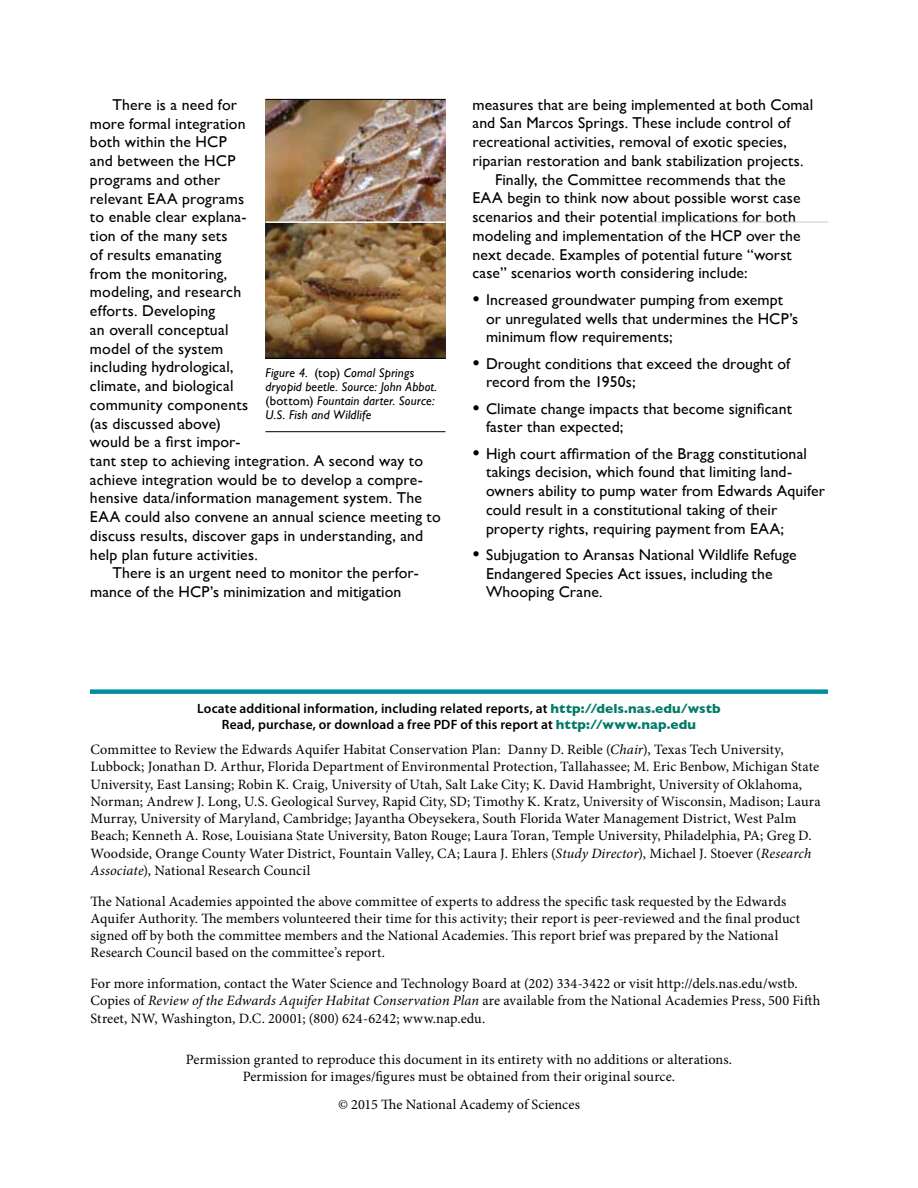
<style>
.page{position:relative;width:918px;height:1188px;background:#fff}
.page>*{position:absolute;margin:0;border:0;box-sizing:border-box;transform-origin:0 0}
.t1{font:15.75px/18.8px "Gill Sans";letter-spacing:.01em;color:#000}
.t2{font:14.25px/17.2px "Minion Pro";letter-spacing:.005em;color:#000}
.t3{font:600 13.5px/16.5px "Myriad Pro";letter-spacing:.01em;color:#000;text-align:center}
.t4{font:italic 12.75px/14.2px "Gill Sans";letter-spacing:.015em;color:#000}
.s1{font-style:normal}
.s2{font-size:21px}
.s3{font-family:"Gill Sans";font-weight:700;color:#007b69}
.s4{font-style:italic}
</style>
<div class="page">
<div style="left:90px;top:689px;width:738px;height:5px;background:#008d9e"></div>
<hr style="left:648px;top:222px;width:180px;height:1px;background:#c7c8ca">
<img style="left:266px;top:223px;width:180px;height:135px">
<img style="left:266px;top:100px;width:180px;height:121px">
<hr style="left:266px;top:358px;width:180px;height:1px;background:#000">
<hr style="left:266px;top:431px;width:180px;height:1px;background:#000">
<hr style="left:266px;top:99px;width:180px;height:1px;background:#000">
<p class="t1" style="left:90px;top:95px;width:352px;text-indent:23px">There is a need for<br>more formal integration<br>both within the HCP<br>and between the HCP<br>programs and other<br>relevant EAA programs<br>to enable clear explana-<br>tion of the many sets<br>of results emanating<br>from the monitoring,<br>modeling, and research<br>efforts. Developing<br>an overall conceptual<br>model of the system<br>including hydrological,<br>climate, and biological<br>community components<br>(as discussed above)<br>would be a first impor-<br>tant step to achieving integration. A second way to achieve integration would be to develop a compre&shy;hensive data/information management system. The<br>EAA could also convene an annual science meeting to discuss results, discover gaps in understanding, and help plan future activities.</p>
<p class="t1" style="left:90px;top:564px;width:330px;text-indent:22px">There is an urgent need to monitor the perfor&shy;mance of the HCP’s minimization and mitigation</p>
<p class="t4" style="left:266px;top:365px;width:173px">Figure 4. <span class="s1">(top)</span> Comal Springs dryopid beetle. Source: John Abbot. <span class="s1">(bottom)</span> Fountain darter. Source:<br>U.S. Fish and Wildlife</p>
<p class="t1" style="left:473px;top:95px;width:342px">measures that are being implemented at both Comal</p>
<p class="t1" style="left:473px;top:114px;width:319px">and San Marcos Springs. These include control of</p>
<p class="t1" style="left:473px;top:132px;width:316px">recreational activities, removal of exotic species,</p>
<p class="t1" style="left:473px;top:151px;width:333px">riparian restoration and bank stabilization projects.</p>
<p class="t1" style="left:495px;top:170px;width:292px">Finally, the Committee recommends that the</p>
<p class="t1" style="left:473px;top:189px;width:330px">EAA begin to think now about possible worst case</p>
<p class="t1" style="left:473px;top:207px;width:325px">scenarios and their potential implications for both</p>
<p class="t1" style="left:473px;top:226px;width:330px">modeling and implementation of the HCP over the</p>
<p class="t1" style="left:473px;top:245px;width:321px">next decade. Examples of potential future “worst</p>
<p class="t1" style="left:473px;top:264px;width:277px">case” scenarios worth considering include:</p>
<p class="t1" style="left:486px;top:290px;width:314px;text-indent:-14px"><span class="s2">•</span> Increased groundwater pumping from exempt or unregulated wells that undermines the HCP’s minimum flow requirements;</p>
<p class="t1" style="left:486px;top:354px;width:306px;text-indent:-14px"><span class="s2">•</span> Drought conditions that exceed the drought of record from the 1950s;</p>
<p class="t1" style="left:486px;top:399px;width:307px;text-indent:-14px"><span class="s2">•</span> Climate change impacts that become significant faster than expected;</p>
<p class="t1" style="left:486px;top:444px;width:341px;text-indent:-14px"><span class="s2">•</span> High court affirmation of the Bragg constitutional takings decision, which found that limiting land&shy;owners ability to pump water from Edwards Aquifer could result in a constitutional taking of their property rights, requiring payment from EAA;</p>
<p class="t1" style="left:486px;top:545px;width:312px;text-indent:-14px"><span class="s2">•</span> Subjugation to Aransas National Wildlife Refuge<br>Endangered Species Act issues, including the<br>Whooping Crane.</p>
<p class="t3" style="left:197px;top:699px;width:525px">Locate additional information, including related reports, at <span class="s3">http://dels.nas.edu/wstb<br></span>Read, purchase, or download a free PDF of this report at <span class="s3">http://www.nap.edu</span></p>
<p class="t2" style="left:91px;top:741px;width:732px">Committee to Review the Edwards Aquifer Habitat Conservation Plan: Danny D. Reible (<span class="s4">Chair</span>), Texas Tech University, Lubbock; Jonathan D. Arthur, Florida Department of Environmental Protection, Tallahassee; M. Eric Benbow, Michigan State University, East Lansing; Robin K. Craig, University of Utah, Salt Lake City; K. David Hambright, University of Oklahoma, Norman; Andrew J. Long, U.S. Geological Survey, Rapid City, SD; Timothy K. Kratz, University of Wisconsin, Madison; Laura Murray, University of Maryland, Cambridge; Jayantha Obeysekera, South Florida Water Management District, West Palm Beach; Kenneth A. Rose, Louisiana State University, Baton Rouge; Laura Toran, Temple University, Philadelphia, PA; Greg D.<br>Woodside, Orange County Water District, Fountain Valley, CA; Laura J. Ehlers (<span class="s4">Study Director</span>), Michael J. Stoever (<span class="s4">Research Associate</span>), National Research Council</p>
<p class="t2" style="left:91px;top:893px;width:711px">The National Academies appointed the above committee of experts to address the specific task requested by the Edwards Aquifer Authority. The members volunteered their time for this activity; their report is peer-reviewed and the final product signed off by both the committee members and the National Academies. This report brief was prepared by the National Research Council based on the committee’s report.</p>
<p class="t2" style="left:91px;top:975px;width:732px">For more information, contact the Water Science and Technology Board at (202) 334-3422 or visit http://dels.nas.edu/wstb.<br>Copies of <span class="s4">Review of the Edwards Aquifer Habitat Conservation Plan</span> are available from the National Academies Press, 500 Fifth<br>Street, NW, Washington, D.C. 20001; (800) 624-6242; www.nap.edu.</p>
<p class="t2" style="left:186px;top:1050px;width:548px;text-align:center">Permission granted to reproduce this document in its entirety with no additions or alterations.<br>Permission for images/figures must be obtained from their original source.</p>
<p class="t2" style="left:338px;top:1095px;width:243px">© 2015 The National Academy of Sciences</p>
</div>
